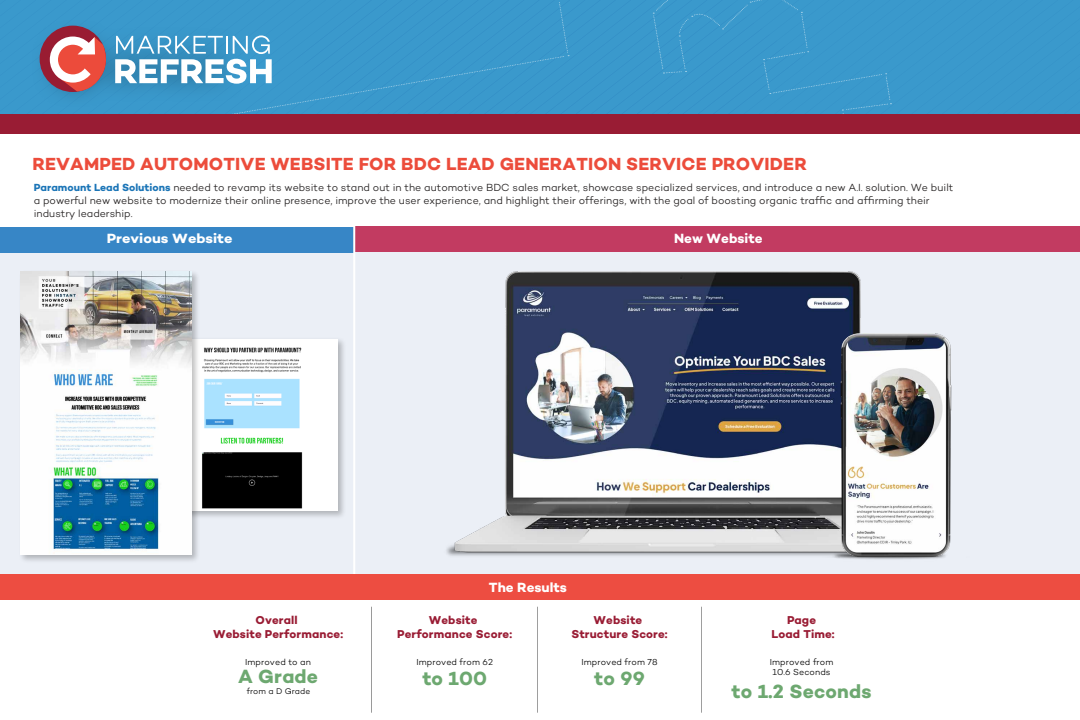
<style>
.page{position:relative;width:1080px;height:720px;background:#fff}
.page>*{position:absolute;margin:0;border:0;box-sizing:border-box;transform-origin:0 0}
.t1{font:19.4px "Campton Bold DEMO";letter-spacing:.01em;color:#6da870}
.t2{font:17.85px "Campton Bold DEMO";letter-spacing:.01em;color:#ec4c3b}
.t3{font:13.6px "Campton Bold DEMO";color:#fff}
.t4{font:13.6px "Campton Bold DEMO";color:#fff;scale:1.08 1}
.t5{font:11.65px/13.9px "Campton Bold DEMO";letter-spacing:.01em;color:#991c34;text-align:center}
.t6{font:300 10.5px/12.6px "Campton";color:#221f1f}
.t7{font:300 8.85px/10.6px "Campton";letter-spacing:.01em;color:#000;text-align:center}
.t8{font:300 8.4px "Campton";letter-spacing:.01em;color:#000}
.s1{font-family:"Campton Bold DEMO";font-weight:400;color:#1b75b7}
</style>
<div class="page">
<div style="left:0;top:252px;width:1080px;height:341px;background:#ebeff6"></div>
<div style="left:0;top:114px;width:1080px;height:20px;background:#991c34"></div>
<svg style="left:0;top:0;width:1080px;height:114px"></svg>
<img style="left:203px;top:339px;width:141px;height:178px">
<img style="left:203px;top:339px;width:134px;height:171px">
<img style="left:20px;top:271px;width:183px;height:290px">
<img style="left:20px;top:272px;width:172px;height:283px">
<img style="left:446px;top:272px;width:482px;height:284px">
<img style="left:799px;top:530px;width:139px;height:29px">
<img style="left:811px;top:334px;width:141px;height:224px">
<div style="left:354px;top:227px;width:726px;height:25px;background:#c23b61"></div>
<div style="left:0;top:227px;width:354px;height:25px;background:#3786c6"></div>
<hr style="left:371px;top:607px;width:1px;height:106px;background:#000">
<hr style="left:537px;top:607px;width:1px;height:106px;background:#000">
<hr style="left:701px;top:607px;width:1px;height:106px;background:#000">
<hr style="left:353px;top:226px;width:2px;height:367px;background:#fff">
<div style="left:0;top:574px;width:1080px;height:25px;background:#ed4d41"></div>
<h2 class="t2" style="left:32px;top:153px;width:776px">REVAMPED AUTOMOTIVE WEBSITE FOR BDC LEAD GENERATION SERVICE PROVIDER</h2>
<p class="t6" style="left:34px;top:181px;width:921px"><span class="s1">Paramount Lead Solutions</span> needed to revamp its website to stand out in the automotive BDC sales market, showcase specialized services, and introduce a new A.I. solution. We built a powerful new website to modernize their online presence, improve the user experience, and highlight their offerings, with the goal of boosting organic traffic and affirming their industry leadership.</p>
<p class="t4" style="left:107px;top:231px;width:118px">Previous Website</p>
<p class="t3" style="left:674px;top:231px;width:90px">New Website</p>
<p class="t3" style="left:489px;top:580px;width:80px">The Results</p>
<p class="t5" style="left:213px;top:613px;width:132px">Overall<br>Website Performance:</p>
<p class="t5" style="left:397px;top:613px;width:116px">Website<br>Performance Score:</p>
<p class="t5" style="left:571px;top:613px;width:98px">Website<br>Structure Score:</p>
<p class="t5" style="left:772px;top:613px;width:65px">Page<br>Load Time:</p>
<p class="t7" style="left:245px;top:656px;width:67px">Improved to an</p>
<h1 class="t1" style="left:238px;top:665px;width:81px">A Grade</h1>
<p class="t8" style="left:247px;top:686px;width:65px">from a D Grade</p>
<p class="t7" style="left:416px;top:656px;width:78px">Improved from 62</p>
<h1 class="t1" style="left:422px;top:667px;width:66px">to 100</h1>
<p class="t7" style="left:581px;top:656px;width:78px">Improved from 78</p>
<h1 class="t1" style="left:594px;top:667px;width:52px">to 99</h1>
<p class="t7" style="left:770px;top:656px;width:65px">Improved from<br>10.6 Seconds</p>
<h1 class="t1" style="left:732px;top:681px;width:142px">to 1.2 Seconds</h1>
</div>
